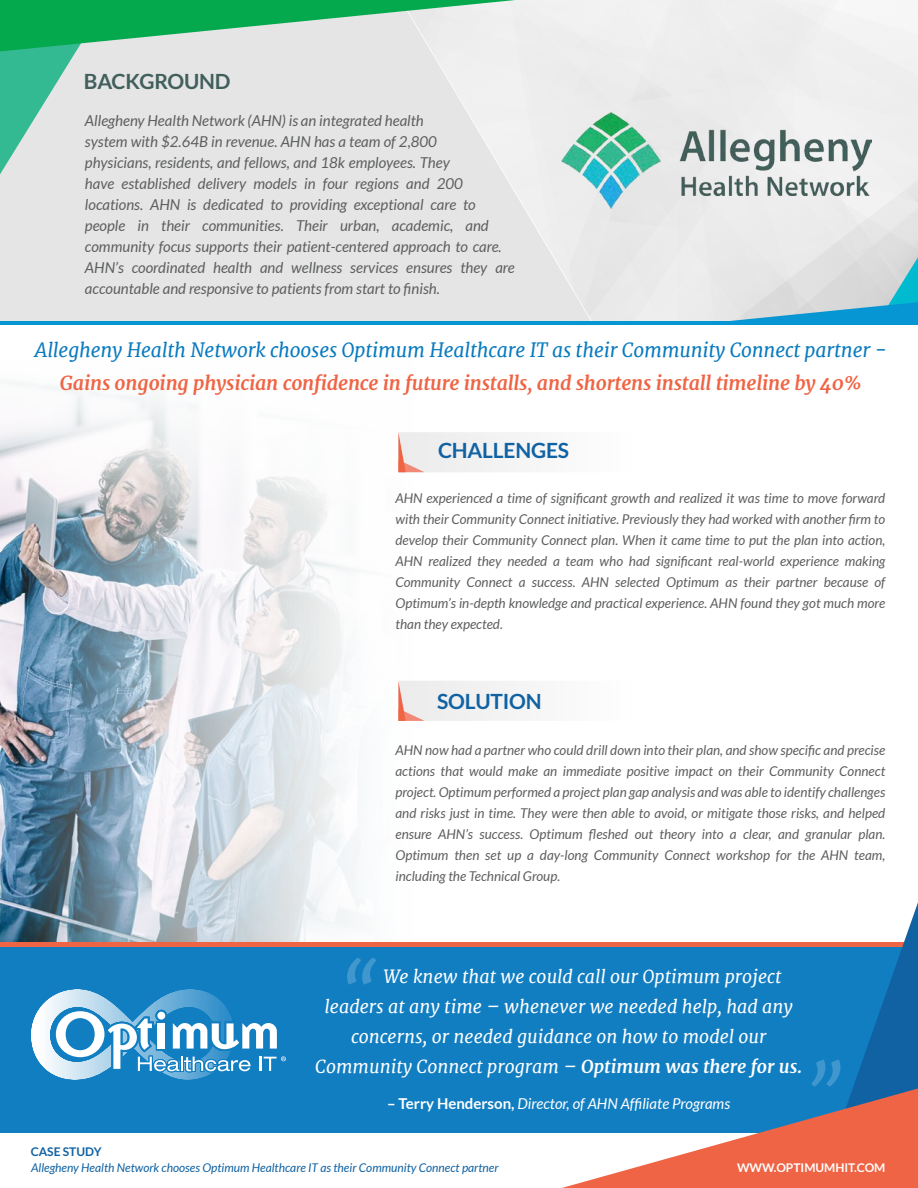
<style>
.page{position:relative;width:918px;height:1188px;background:#fff}
.page>*{position:absolute;margin:0;border:0;box-sizing:border-box;transform-origin:0 0}
.t1{font:700 21px "Lato";letter-spacing:-.01em;color:#1062a3}
.t2{font:700 21px "Lato";letter-spacing:-.01em;color:#415f5b}
.t3{font:italic 19.5px "Merriweather";letter-spacing:-.01em;color:#087abf}
.t4{font:italic 700 19.5px "Merriweather";letter-spacing:-.01em;color:#ef6444}
.t5{font:italic 18px "Merriweather";color:#fff}
.t6{font:italic 15px/21px "Lato";color:#5d5e5e}
.t7{font:italic 15px "Lato";color:#fff}
.t8{font:italic 13.5px/21px "Lato";color:#5d5e5e;text-align:justify}
.t9{font:italic 12px "Lato";color:#1062a3}
.t10{font:700 12px "Lato";color:#fff}
.t11{font:700 12px "Lato";color:#1062a3}
.s1{font-weight:700}
.s2{font-weight:700;font-style:normal}
</style>
<div class="page">
<img style="left:594px;top:113px;width:278px;height:96px">
<svg style="left:0;top:11px;width:594px;height:310px;background:#e4e6e5"></svg>
<img style="left:0;top:521px;width:355px;height:421px">
<img style="left:0;top:383px;width:424px;height:138px">
<svg style="left:0;top:0;width:516px;height:174px;background:#badaca"></svg>
<svg style="left:729px;top:257px;width:189px;height:64px;background:#b3d1db"></svg>
<hr style="left:0;top:321px;width:918px;height:4px;background:#0596d3">
<div style="left:0;top:947px;width:918px;height:185px;background:#127ec2"></div>
<svg style="left:347px;top:957px;width:29px;height:28px"></svg>
<svg style="left:562px;top:902px;width:356px;height:286px"></svg>
<img style="left:31px;top:989px;width:197px;height:91px">
<img style="left:161px;top:1071px;width:68px;height:9px">
<svg style="left:56px;top:1011px;width:230px;height:60px"></svg>
<svg style="left:398px;top:681px;width:27px;height:40px"></svg>
<svg style="left:398px;top:432px;width:27px;height:40px"></svg>
<h1 class="t2" style="left:84px;top:73px;width:148px">BACKGROUND</h1>
<p class="t6" style="left:85px;top:111px;width:431px">Allegheny Health Network (AHN) is an integrated health<br>system with $2.64B in revenue. AHN has a team of 2,800<br>physicians, residents, and fellows, and 18k employees. They<br>have established delivery models in four regions and 200 locations. AHN is dedicated to providing exceptional care to people in their communities. Their urban, academic, and community focus supports their patient-centered approach to care.<br>AHN’s coordinated health and wellness services ensures they are accountable and responsive to patients from start to finish.</p>
<h2 class="t3" style="left:35px;top:341px;width:854px">Allegheny Health Network chooses Optimum Healthcare IT as their Community Connect partner -</h2>
<h2 class="t4" style="left:60px;top:374px;width:804px">Gains ongoing physician confidence in future installs, and shortens install timeline by 40%</h2>
<h1 class="t1" style="left:438px;top:443px;width:133px">CHALLENGES</h1>
<p class="t8" style="left:395px;top:488px;width:491px">AHN experienced a time of significant growth and realized it was time to move forward with their Community Connect initiative. Previously they had worked with another firm to develop their Community Connect plan. When it came time to put the plan into action, AHN realized they needed a team who had significant real-world experience making Community Connect a success. AHN selected Optimum as their partner because of Optimum’s in-depth knowledge and practical experience. AHN found they got much more than they expected.</p>
<h1 class="t1" style="left:437px;top:693px;width:106px">SOLUTION</h1>
<p class="t8" style="left:395px;top:740px;width:491px">AHN now had a partner who could drill down into their plan, and show specific and precise actions that would make an immediate positive impact on their Community Connect project. Optimum performed a project plan gap analysis and was able to identify challenges and risks just in time. They were then able to avoid, or mitigate those risks, and helped ensure AHN’s success. Optimum fleshed out theory into a clear, and granular plan.<br>Optimum then set up a day-long Community Connect workshop for the AHN team, including the Technical Group.</p>
<h3 class="t5" style="left:384px;top:968px;width:399px">We knew that we could call our Optimum project</h3>
<h3 class="t5" style="left:325px;top:999px;width:470px">leaders at any time – whenever we needed help, had any</h3>
<h3 class="t5" style="left:351px;top:1029px;width:417px">concerns, or needed guidance on how to model our</h3>
<h3 class="t5" style="left:315px;top:1059px;width:488px">Community Connect program – <span class="s1">Optimum was there for us.</span></h3>
<p class="t11" style="left:31px;top:1147px;width:72px">CASE STUDY</p>
<p class="t7" style="left:387px;top:1095px;width:345px"><span class="s2">– Terry Henderson,</span> Director, of AHN Affiliate Programs</p>
<p class="t9" style="left:31px;top:1161px;width:469px">Allegheny Health Network chooses Optimum Healthcare IT as their Community Connect partner</p>
<p class="t10" style="left:737px;top:1163px;width:150px">WWW.OPTIMUMHIT.COM</p>
</div>
